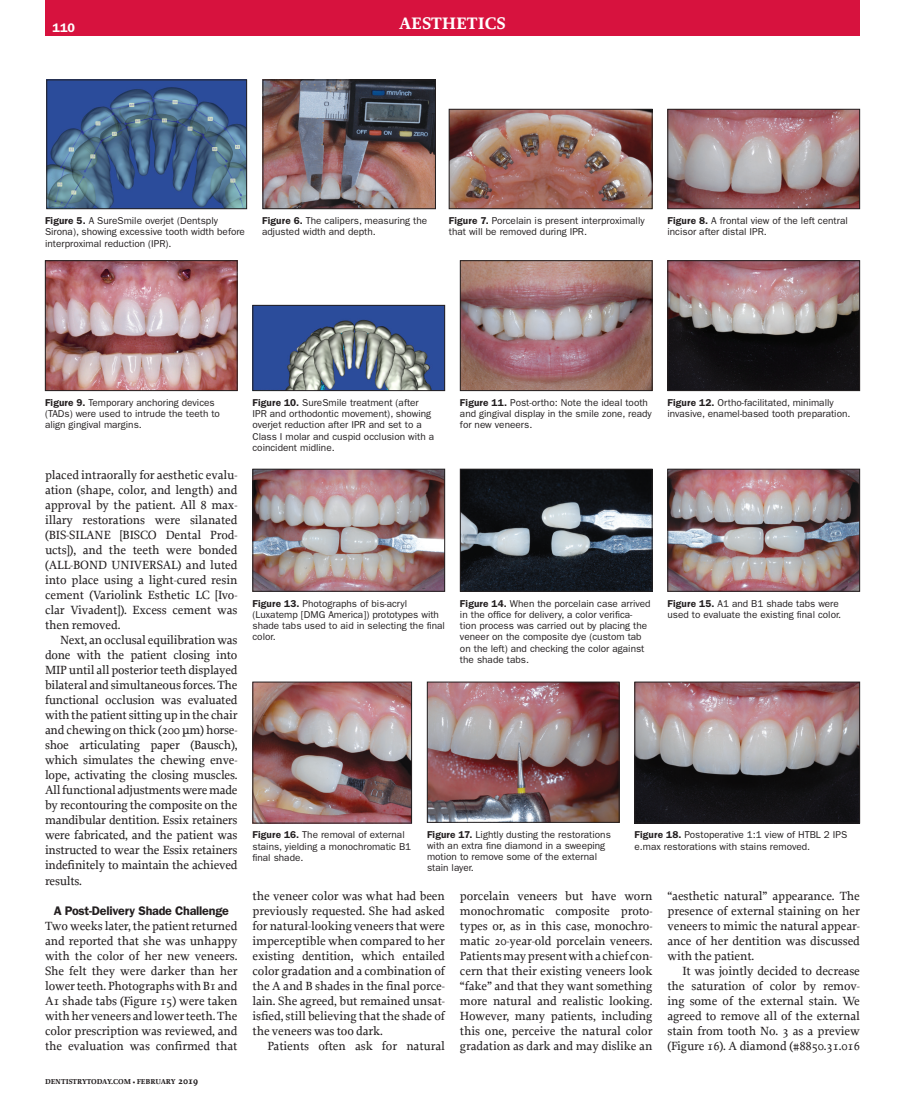
<style>
.page{position:relative;width:923px;height:1103px;background:#fff}
.page>*{position:absolute;margin:0;border:0;box-sizing:border-box;transform-origin:0 0}
.t1{font:700 17.5px "Proforma";color:#fff}
.t2{font:500 12.5px/15px "Proforma";letter-spacing:-.01em;color:#231f20;text-align:justify}
.t3{font:600 12.5px "Franklin Gothic";letter-spacing:-.02em;color:#231f20}
.t4{font:600 12.5px "Franklin Gothic";color:#fff}
.t5{font:10px/11.2px "Franklin Gothic";color:#231f20}
.t6{font:700 7.5px "Proforma";color:#231f20}
.s1{font-weight:600}
.s2{font-family:"New Century Schlbk";font-weight:400}
.s3{font-size:10px}
</style>
<div class="page">
<div style="left:45px;top:0;width:814px;height:36px;background:#d7123e"></div>
<img style="left:48px;top:82px;width:197px;height:125px">
<div style="left:46px;top:80px;width:201px;height:129px;border:1px solid #231f20"></div>
<img style="left:264px;top:82px;width:170px;height:125px">
<div style="left:262px;top:80px;width:174px;height:129px;border:1px solid #231f20"></div>
<img style="left:451px;top:111px;width:199px;height:96px">
<div style="left:449px;top:109px;width:203px;height:100px;border:1px solid #231f20"></div>
<img style="left:669px;top:111px;width:188px;height:96px">
<div style="left:667px;top:109px;width:192px;height:100px;border:1px solid #231f20"></div>
<img style="left:47px;top:262px;width:188px;height:127px">
<div style="left:45px;top:260px;width:192px;height:131px;border:1px solid #231f20"></div>
<img style="left:254px;top:307px;width:189px;height:82px">
<div style="left:252px;top:305px;width:193px;height:86px;border:1px solid #231f20"></div>
<img style="left:462px;top:262px;width:188px;height:127px">
<div style="left:460px;top:260px;width:192px;height:131px;border:1px solid #231f20"></div>
<img style="left:669px;top:262px;width:188px;height:127px">
<div style="left:667px;top:260px;width:192px;height:131px;border:1px solid #231f20"></div>
<img style="left:254px;top:471px;width:189px;height:118px">
<div style="left:252px;top:469px;width:193px;height:122px;border:1px solid #231f20"></div>
<img style="left:462px;top:471px;width:188px;height:118px">
<div style="left:460px;top:469px;width:192px;height:122px;border:1px solid #231f20"></div>
<img style="left:669px;top:471px;width:188px;height:118px">
<div style="left:667px;top:469px;width:192px;height:122px;border:1px solid #231f20"></div>
<img style="left:254px;top:683px;width:156px;height:138px">
<div style="left:252px;top:681px;width:160px;height:142px;border:1px solid #231f20"></div>
<img style="left:429px;top:683px;width:188px;height:137px">
<div style="left:427px;top:681px;width:192px;height:141px;border:1px solid #231f20"></div>
<img style="left:636px;top:683px;width:221px;height:138px">
<div style="left:634px;top:681px;width:225px;height:142px;border:1px solid #231f20"></div>
<p class="t4" style="left:52px;top:20px;width:24px">110</p>
<h1 class="t1" style="left:399px;top:12px;width:108px">AESTHETICS</h1>
<p class="t5" style="left:45px;top:215px;width:201px"><span class="s1">Figure 5.</span> A SureSmile overjet (Dentsply<br>Sirona), showing excessive tooth width before interproximal reduction (IPR).</p>
<p class="t5" style="left:262px;top:215px;width:166px"><span class="s1">Figure 6.</span> The calipers, measuring the adjusted width and depth.</p>
<p class="t5" style="left:449px;top:215px;width:197px"><span class="s1">Figure 7.</span> Porcelain is present interproximally that will be removed during IPR.</p>
<p class="t5" style="left:667px;top:215px;width:182px"><span class="s1">Figure 8.</span> A frontal view of the left central incisor after distal IPR.</p>
<p class="t5" style="left:45px;top:397px;width:176px"><span class="s1">Figure 9.</span> Temporary anchoring devices (TADs) were used to intrude the teeth to align gingival margins.</p>
<p class="t5" style="left:252px;top:397px;width:183px"><span class="s1">Figure 10.</span> SureSmile treatment (after IPR and orthodontic movement), showing overjet reduction after IPR and set to a Class I molar and cuspid occlusion with a coincident midline.</p>
<p class="t5" style="left:460px;top:397px;width:193px"><span class="s1">Figure 11.</span> Post-ortho: Note the ideal tooth and gingival display in the smile zone, ready for new veneers.</p>
<p class="t5" style="left:667px;top:397px;width:184px"><span class="s1">Figure 12.</span> Ortho-facilitated, minimally invasive, enamel-based tooth preparation.</p>
<p class="t2" style="left:45px;top:467px;width:194px">placed intraorally for aesthetic evalu&shy;ation (shape, color, and length) and approval by the patient. All 8 max&shy;illary restorations were silanated (BIS-SILANE [BISCO Dental Prod&shy;ucts]), and the teeth were bonded (ALL-BOND UNIVERSAL) and luted into place using a light-cured resin cement (Variolink Esthetic LC [Ivo&shy;clar Vivadent]). Excess cement was then removed.</p>
<p class="t2" style="left:45px;top:632px;width:194px;text-indent:15px">Next, an occlusal equilibration was done with the patient closing into MIP until all posterior teeth displayed bilateral and simultaneous forces. The functional occlusion was evaluated with the patient sitting up in the chair and chewing on thick (200 <span class="s2">µ</span>m) horse&shy;shoe articulating paper (Bausch), which simulates the chewing enve&shy;lope, activating the closing muscles.<br>All functional adjustments were made by recontouring the composite on the mandibular dentition. Essix retainers were fabricated, and the patient was instructed to wear the Essix retainers indefinitely to maintain the achieved results.</p>
<p class="t3" style="left:54px;top:902px;width:177px">A Post-Delivery Shade Challenge</p>
<p class="t2" style="left:45px;top:917px;width:194px">Two weeks later, the patient returned and reported that she was unhappy with the color of her new veneers.<br>She felt they were darker than her lower teeth. Photographs with B1 and A1 shade tabs (Figure 15) were taken with her veneers and lower teeth. The color prescription was reviewed, and the evaluation was confirmed that</p>
<p class="t6" style="left:45px;top:1077px;width:154px">DENTISTRYTODAY.COM • FEBRUARY <span class="s3">2019</span></p>
<p class="t5" style="left:252px;top:597px;width:194px"><span class="s1">Figure 13.</span> Photographs of bis-acryl (Luxatemp [DMG America]) prototypes with shade tabs used to aid in selecting the final color.</p>
<p class="t5" style="left:460px;top:597px;width:192px"><span class="s1">Figure 14.</span> When the porcelain case arrived in the office for delivery, a color verifica&shy;tion process was carried out by placing the veneer on the composite dye (custom tab on the left) and checking the color against the shade tabs.</p>
<p class="t5" style="left:667px;top:597px;width:175px"><span class="s1">Figure 15.</span> A1 and B1 shade tabs were used to evaluate the existing final color.</p>
<p class="t5" style="left:252px;top:829px;width:160px"><span class="s1">Figure 16.</span> The removal of external stains, yielding a monochromatic B1 final shade.</p>
<p class="t5" style="left:427px;top:828px;width:185px"><span class="s1">Figure 17.</span> Lightly dusting the restorations with an extra fine diamond in a sweeping motion to remove some of the external stain layer.</p>
<p class="t5" style="left:634px;top:829px;width:214px"><span class="s1">Figure 18.</span> Postoperative 1:1 view of HTBL 2 IPS e.max restorations with stains removed.</p>
<p class="t2" style="left:252px;top:887px;width:194px">the veneer color was what had been previously requested. She had asked for natural-looking veneers that were imperceptible when compared to her existing dentition, which entailed color gradation and a combination of the A and B shades in the final porce&shy;lain. She agreed, but remained unsat&shy;isfied, still believing that the shade of the veneers was too dark.</p>
<p class="t2" style="left:267px;top:1037px;width:179px">Patients often ask for natural</p>
<p class="t2" style="left:460px;top:887px;width:194px">porcelain veneers but have worn monochromatic composite proto&shy;types or, as in this case, monochro&shy;matic 20-year-old porcelain veneers.<br>Patients may present with a chief con&shy;cern that their existing veneers look “fake” and that they want something more natural and realistic looking.<br>However, many patients, including this one, perceive the natural color gradation as dark and may dislike an</p>
<p class="t2" style="left:667px;top:887px;width:194px">“aesthetic natural” appearance. The presence of external staining on her veneers to mimic the natural appear&shy;ance of her dentition was discussed with the patient.</p>
<p class="t2" style="left:667px;top:962px;width:194px;text-indent:15px">It was jointly decided to decrease the saturation of color by remov&shy;ing some of the external stain. We agreed to remove all of the external stain from tooth No. 3 as a preview (Figure 16). A diamond (#8850.31.016</p>
</div>
